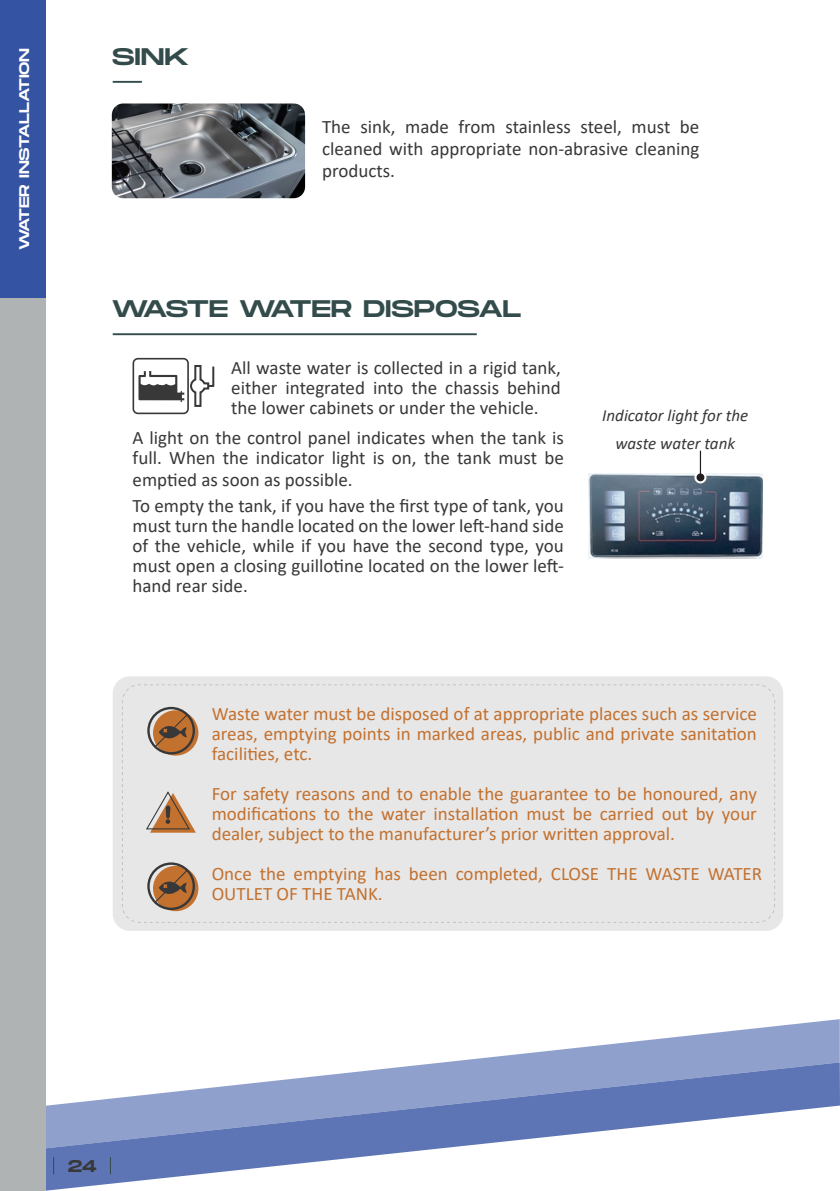
<style>
.page{position:relative;width:840px;height:1191px;background:#fff}
.page>*{position:absolute;margin:0;border:0;box-sizing:border-box;transform-origin:0 0}
.CUERPO{font:24px "Monument Extended";letter-spacing:-.015em;color:#334c4b}
.CUERPO-2{font:19px/20px "Calibri";color:#383839;text-align:justify}
.CUERPO-3{font:19px/20px "Calibri";color:#c2712f;text-align:justify}
.CUERPO-4{font:italic 17px/28px "Calibri";color:#383839;text-align:center}
.t1{font:17px "Monument Extended";color:#383839}
.CUERPO-5{font:14px "Monument Extended";letter-spacing:-.015em;color:#fff}
</style>
<div class="page">
<svg style="left:45px;top:855px;width:793px;height:336px"></svg>
<div style="left:113px;top:676px;width:669px;height:255px;background:#e8e7e7;border-radius:17px"></div>
<svg style="left:122px;top:684px;width:653px;height:239px"></svg>
<hr style="left:113px;top:81px;width:29px;height:2px;background:#334c4b">
<hr style="left:113px;top:333px;width:363px;height:2px;background:#334c4b">
<img style="left:112px;top:103px;width:193px;height:95px">
<svg style="left:132px;top:358px;width:83px;height:56px"></svg>
<svg style="left:145px;top:791px;width:51px;height:41px"></svg>
<div style="left:153px;top:866px;width:45px;height:45px;background:#c2712f;border-radius:50%"></div>
<svg style="left:147px;top:862px;width:48px;height:48px"></svg>
<div style="left:153px;top:710px;width:45px;height:45px;background:#c2712f;border-radius:50%"></div>
<svg style="left:147px;top:707px;width:48px;height:47px"></svg>
<img style="left:588px;top:473px;width:173px;height:86px">
<svg style="left:694px;top:471px;width:12px;height:12px"></svg>
<svg style="left:696px;top:473px;width:8px;height:8px"></svg>
<svg style="left:699px;top:451px;width:1px;height:26px"></svg>
<div style="left:0;top:0;width:45px;height:1191px;background:#afb3b3"></div>
<div style="left:0;top:0;width:45px;height:298px;background:#3553a3"></div>
<svg style="left:838px;top:1019px;width:1px;height:87px"></svg>
<svg style="left:53px;top:1157px;width:1px;height:17px"></svg>
<svg style="left:110px;top:1157px;width:1px;height:17px"></svg>
<p class="CUERPO-5" style="left:14px;top:250px;width:204px;rotate:-90deg">WATER INSTALLATION</p>
<p class="CUERPO" style="left:112px;top:39px;width:79px">SINK</p>
<p class="CUERPO-2" style="left:322px;top:116px;width:379px;line-height:22px">The sink, made from stainless steel, must be cleaned with appropriate non-abrasive cleaning products.</p>
<p class="CUERPO" style="left:112px;top:291px;width:411px">WASTE WATER DISPOSAL</p>
<p class="CUERPO-2" style="left:231px;top:357px;width:331px">All waste water is collected in a rigid tank, either integrated into the chassis behind the lower cabinets or under the vehicle.</p>
<p class="CUERPO-2" style="left:132px;top:427px;width:432px">A light on the control panel indicates when the tank is full. When the indicator light is on, the tank must be</p>
<p class="CUERPO-2" style="left:132px;top:469px;width:221px">emptied as soon as possible.</p>
<p class="CUERPO-2" style="left:132px;top:495px;width:432px">To empty the tank, if you have the first type of tank, you must turn the handle located on the lower left-hand side of the vehicle, while if you have the second type, you must open a closing guillotine located on the lower left&shy;hand rear side.</p>
<p class="CUERPO-4" style="left:602px;top:400px;width:147px">Indicator light for the waste water tank</p>
<p class="CUERPO-3" style="left:212px;top:703px;width:546px">Waste water must be disposed of at appropriate places such as service areas, emptying points in marked areas, public and private sanitation facilities, etc.</p>
<p class="CUERPO-3" style="left:212px;top:782px;width:546px">For safety reasons and to enable the guarantee to be honoured, any modifications to the water installation must be carried out by your dealer, subject to the manufacturer’s prior written approval.</p>
<p class="CUERPO-3" style="left:212px;top:863px;width:551px">Once the emptying has been completed, CLOSE THE WASTE WATER<br>OUTLET OF THE TANK.</p>
<p class="t1" style="left:68px;top:1153px;width:31px">24</p>
</div>
